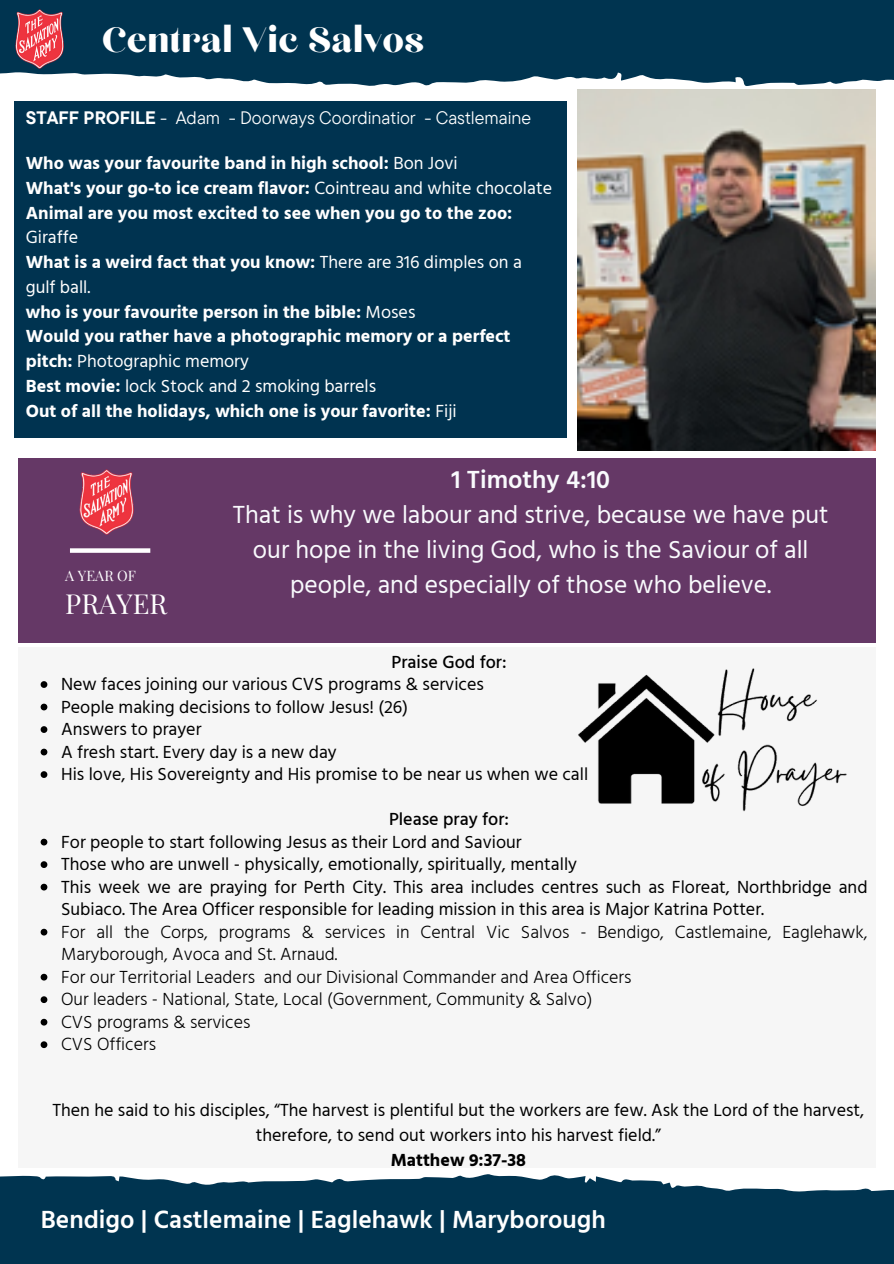
<style>
.page{position:relative;width:894px;height:1264px;background:#fff}
.page>*{position:absolute;margin:0;border:0;box-sizing:border-box;transform-origin:0 0}
.t1{font:44.1px "Chloe";color:#fff}
.t2{font:27.45px "Playfair Display";color:#fff}
.t3{font:25.5px/34.8px "Hind Guntur";color:#f9fafd;text-align:center}
.t4{font:600 25.5px "Hind Guntur";color:#fff}
.t5{font:18px/22.5px "Hind Guntur";color:#000}
.t6{font:700 18px/24.8px "Hind Guntur";color:#fff}
.t7{font:300 18px/22.5px "Hind Guntur";color:#000}
.t8{font:18px "TT Commons Pro";color:#fff}
.t9{font:500 18px "Hind Guntur";color:#000}
.t10{font:700 18px "Hind Guntur";color:#000}
.t11{font:14.4px "Playfair Display";color:#fff}
.s1{font-weight:700}
.s2{font-weight:400}
.s3{font-weight:600}
</style>
<div class="page">
<svg style="left:0;top:0;width:893px;height:124px;fill:#003450"></svg>
<img style="left:14px;top:8px;width:51px;height:61px">
<svg style="left:0;top:1174px;width:893px;height:89px;background:#15455e"></svg>
<div style="left:18px;top:646px;width:856px;height:521px;background:#f6f6f6"></div>
<svg style="left:41px;top:681px;width:6px;height:7px"></svg>
<svg style="left:41px;top:703px;width:6px;height:7px"></svg>
<svg style="left:41px;top:726px;width:6px;height:7px"></svg>
<svg style="left:41px;top:748px;width:6px;height:7px"></svg>
<svg style="left:41px;top:771px;width:6px;height:7px"></svg>
<svg style="left:41px;top:838px;width:6px;height:7px"></svg>
<svg style="left:41px;top:861px;width:6px;height:7px"></svg>
<svg style="left:41px;top:883px;width:6px;height:7px"></svg>
<svg style="left:41px;top:928px;width:6px;height:7px"></svg>
<svg style="left:41px;top:973px;width:6px;height:7px"></svg>
<svg style="left:41px;top:996px;width:6px;height:7px"></svg>
<svg style="left:41px;top:1018px;width:6px;height:7px"></svg>
<svg style="left:41px;top:1041px;width:6px;height:7px"></svg>
<img style="left:578px;top:668px;width:269px;height:143px">
<div style="left:18px;top:458px;width:857px;height:184px;background:#653866"></div>
<img style="left:79px;top:469px;width:55px;height:66px">
<div style="left:70px;top:548px;width:80px;height:5px;background:#fff"></div>
<img style="left:577px;top:89px;width:297px;height:361px">
<div style="left:14px;top:102px;width:553px;height:336px;background:#003350"></div>
<p class="t1" style="left:102px;top:19px;width:324px">Central Vic Salvos</p>
<p class="t8" style="left:26px;top:106px;width:506px"><span class="s1">STAFF PROFILE</span> - Adam - Doorways Coordinatior - Castlemaine</p>
<p class="t6" style="left:26px;top:150px;width:527px">Who was your favourite band in high school: <span class="s2">Bon Jovi<br></span>What's your go-to ice cream flavor: <span class="s2">Cointreau and white chocolate </span>Animal are you most excited to see when you go to the zoo:<br><span class="s2">Giraffe<br></span>What is a weird fact that you know: <span class="s2">There are 316 dimples on a gulf ball.<br></span>who is your favourite person in the bible: <span class="s2">Moses<br></span>Would you rather have a photographic memory or a perfect pitch: <span class="s2">Photographic memory<br></span>Best movie: <span class="s2">lock Stock and 2 smoking barrels<br></span>Out of all the holidays, which one is your favorite: <span class="s2">Fiji</span></p>
<p class="t11" style="left:65px;top:565px;width:72px">A YEAR OF</p>
<p class="t2" style="left:65px;top:584px;width:104px">PRAYER</p>
<p class="t3" style="left:233px;top:462px;width:597px"><span class="s3">1 Timothy 4:10<br></span>That is why we labour and strive, because we have put our hope in the living God, who is the Saviour of all people, and especially of those who believe.</p>
<h1 class="t9" style="left:391px;top:651px;width:116px">Praise God for:</h1>
<h5 class="t5" style="left:61px;top:672px;width:424px">New faces joining our various CVS programs &amp; services</h5>
<h5 class="t5" style="left:61px;top:695px;width:348px">People making decisions to follow Jesus! (26)</h5>
<p class="t5" style="left:61px;top:717px;width:142px">Answers to prayer</p>
<p class="t5" style="left:61px;top:740px;width:277px">A fresh start. Every day is a new day</p>
<p class="t5" style="left:61px;top:762px;width:528px">His love, His Sovereignty and His promise to be near us when we call</p>
<h3 class="t9" style="left:389px;top:808px;width:121px">Please pray for:</h3>
<h4 class="t5" style="left:61px;top:830px;width:462px">For people to start following Jesus as their Lord and Saviour</h4>
<p class="t5" style="left:61px;top:852px;width:517px">Those who are unwell - physically, emotionally, spiritually, mentally</p>
<p class="t5" style="left:61px;top:875px;width:807px">This week we are praying for Perth City. This area includes centres such as Floreat, Northbridge and<br>Subiaco. The Area Officer responsible for leading mission in this area is Major Katrina Potter.</p>
<p class="t7" style="left:61px;top:920px;width:807px">For all the Corps, programs &amp; services in Central Vic Salvos - Bendigo, Castlemaine, Eaglehawk,<br>Maryborough, Avoca and St. Arnaud.</p>
<p class="t7" style="left:61px;top:965px;width:572px">For our Territorial Leaders and our Divisional Commander and Area Officers</p>
<p class="t7" style="left:61px;top:987px;width:532px">Our leaders - National, State, Local (Government, Community &amp; Salvo)</p>
<h4 class="t7" style="left:61px;top:1010px;width:191px">CVS programs &amp; services</h4>
<p class="t7" style="left:61px;top:1032px;width:96px">CVS Officers</p>
<p class="t5" style="left:52px;top:1097px;width:813px;line-height:24.8px;text-align:center">Then he said to his disciples, “The harvest is plentiful but the workers are few. Ask the Lord of the harvest, therefore, to send out workers into his harvest field.”</p>
<p class="t10" style="left:390px;top:1149px;width:137px">Matthew 9:37-38</p>
<p class="t4" style="left:41px;top:1204px;width:566px">Bendigo | Castlemaine | Eaglehawk | Maryborough</p>
</div>
